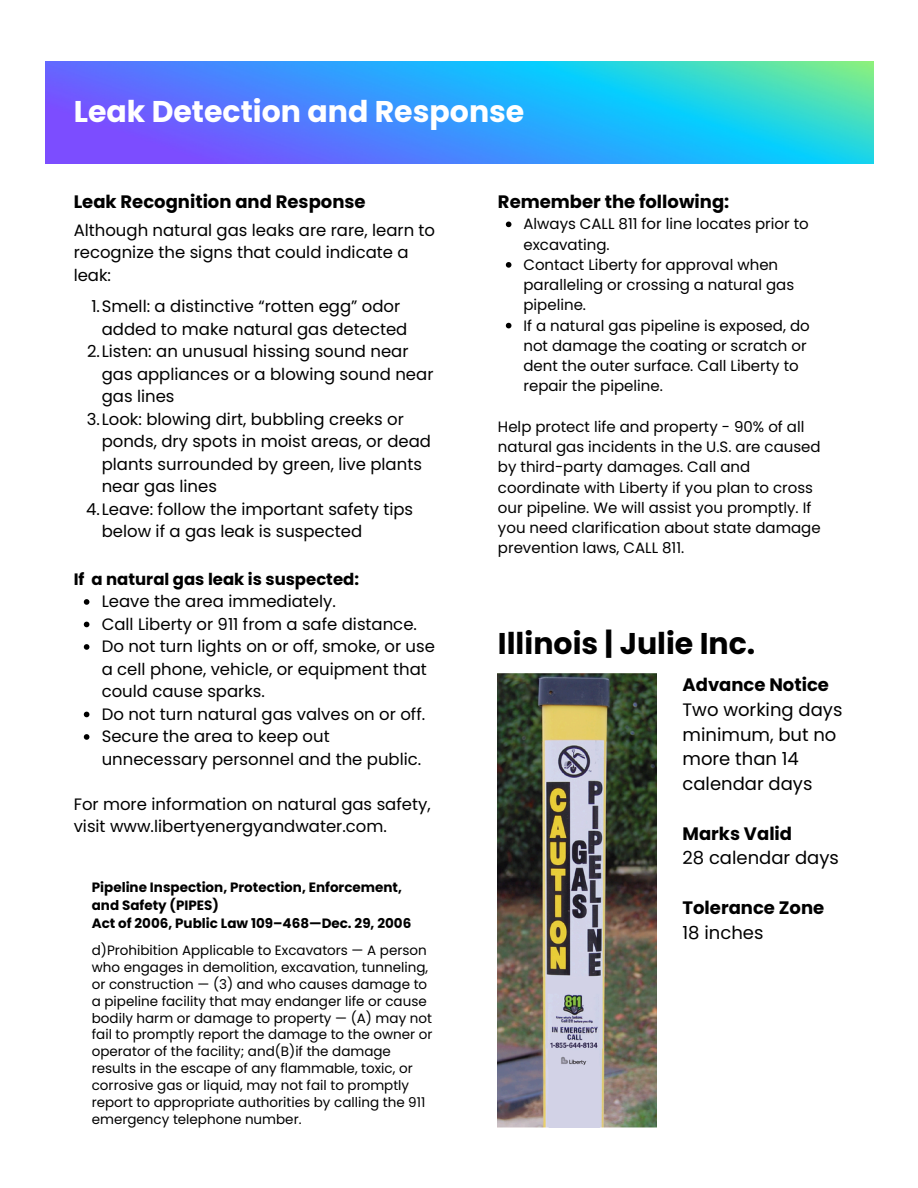
<style>
.page{position:relative;width:918px;height:1188px;background:#fff}
.page>*{position:absolute;margin:0;border:0;box-sizing:border-box;transform-origin:0 0}
.t1{font:700 30px "Poppins";color:#fff}
.t2{font:700 30px "Poppins";color:#000}
.t3{font:18px/24.8px "Poppins";color:#000}
.t4{font:700 18px/24.8px "Poppins";color:#000}
.t5{font:16.5px/22.5px "Poppins";color:#000}
.t6{font:700 16.5px "Poppins";color:#000}
.t7{font:15px/20.2px "Poppins";color:#000}
.t8{font:13.5px/16.8px "Poppins";color:#000}
.t9{font:700 13.5px/18px "Poppins";color:#000}
.s1{font-weight:700}
.s2{font-weight:400}
</style>
<div class="page">
<img style="left:498px;top:674px;width:159px;height:453px">
<svg style="left:506px;top:222px;width:5px;height:5px"></svg>
<svg style="left:506px;top:262px;width:5px;height:6px"></svg>
<svg style="left:506px;top:323px;width:5px;height:5px"></svg>
<img style="left:45px;top:62px;width:828px;height:102px">
<svg style="left:84px;top:599px;width:5px;height:6px"></svg>
<svg style="left:84px;top:622px;width:5px;height:5px"></svg>
<svg style="left:84px;top:644px;width:5px;height:6px"></svg>
<svg style="left:84px;top:712px;width:5px;height:5px"></svg>
<svg style="left:84px;top:734px;width:5px;height:6px"></svg>
<p class="t1" style="left:74px;top:91px;width:452px">Leak Detection and Response</p>
<p class="t4" style="left:74px;top:189px;width:293px">Leak Recognition and Response</p>
<p class="t5" style="left:74px;top:219px;width:363px">Although natural gas leaks are rare, learn to recognize the signs that could indicate a leak:</p>
<h3 class="t5" style="left:102px;top:295px;width:307px;text-indent:-10px">1.Smell: a distinctive “rotten egg” odor added to make natural gas detected</h3>
<h4 class="t5" style="left:102px;top:340px;width:333px;text-indent:-15px">2.Listen: an unusual hissing sound near gas appliances or a blowing sound near gas lines</h4>
<p class="t5" style="left:102px;top:408px;width:331px;text-indent:-15px">3.Look: blowing dirt, bubbling creeks or ponds, dry spots in moist areas, or dead plants surrounded by green, live plants near gas lines</p>
<h2 class="t5" style="left:102px;top:498px;width:313px;text-indent:-15px">4.Leave: follow the important safety tips below if a gas leak is suspected</h2>
<p class="t6" style="left:74px;top:567px;width:287px">If a natural gas leak is suspected:</p>
<p class="t5" style="left:102px;top:590px;width:236px">Leave the area immediately.</p>
<p class="t5" style="left:102px;top:612px;width:317px">Call Liberty or 911 from a safe distance.</p>
<p class="t5" style="left:102px;top:635px;width:335px">Do not turn lights on or off, smoke, or use a cell phone, vehicle, or equipment that could cause sparks.</p>
<h1 class="t5" style="left:102px;top:702px;width:325px">Do not turn natural gas valves on or off.</h1>
<p class="t5" style="left:102px;top:725px;width:321px">Secure the area to keep out unnecessary personnel and the public.</p>
<h3 class="t5" style="left:74px;top:792px;width:358px">For more information on natural gas safety, visit www.libertyenergyandwater.com.</h3>
<h3 class="t9" style="left:92px;top:878px;width:321px">Pipeline Inspection, Protection, Enforcement, and Safety (PIPES)<br>Act of 2006, Public Law 109–468—Dec. 29, 2006</h3>
<h3 class="t8" style="left:92px;top:942px;width:342px">d)Prohibition Applicable to Excavators — A person who engages in demolition, excavation, tunneling, or construction — (3) and who causes damage to a pipeline facility that may endanger life or cause bodily harm or damage to property — (A) may not fail to promptly report the damage to the owner or operator of the facility; and(B)if the damage results in the escape of any flammable, toxic, or corrosive gas or liquid, may not fail to promptly report to appropriate authorities by calling the 911 emergency telephone number.</h3>
<p class="t4" style="left:498px;top:189px;width:233px">Remember the following:</p>
<p class="t7" style="left:523px;top:214px;width:287px">Always CALL 811 for line locates prior to excavating.</p>
<p class="t7" style="left:523px;top:255px;width:272px">Contact Liberty for approval when paralleling or crossing a natural gas pipeline.</p>
<h2 class="t7" style="left:523px;top:315px;width:288px">If a natural gas pipeline is exposed, do not damage the coating or scratch or dent the outer surface. Call Liberty to repair the pipeline.</h2>
<p class="t7" style="left:498px;top:417px;width:324px">Help protect life and property - 90% of all natural gas incidents in the U.S. are caused by third-party damages. Call and coordinate with Liberty if you plan to cross our pipeline. We will assist you promptly. If you need clarification about state damage prevention laws, CALL 811.</p>
<h1 class="t2" style="left:498px;top:622px;width:259px">Illinois | Julie Inc.</h1>
<h2 class="t3" style="left:683px;top:672px;width:161px"><span class="s1">Advance Notice<br></span>Two working days minimum, but no more than 14 calendar days</h2>
<h3 class="t3" style="left:683px;top:821px;width:158px"><span class="s1">Marks Valid<br></span>28 calendar days</h3>
<p class="t4" style="left:683px;top:895px;width:143px">Tolerance Zone<br><span class="s2">18 inches</span></p>
</div>
